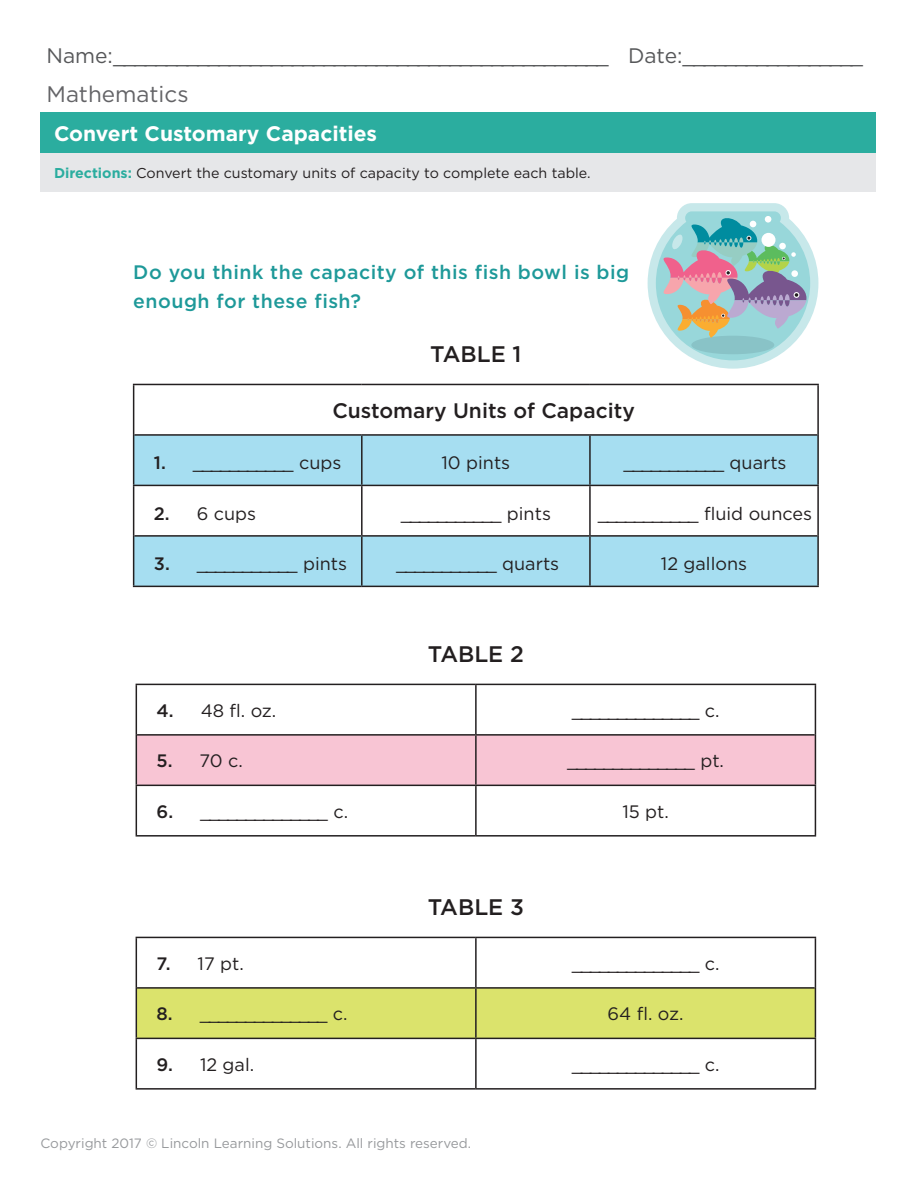
<style>
.page{position:relative;width:918px;height:1188px;background:#fff}
.page>*{position:absolute;margin:0;border:0;box-sizing:border-box;transform-origin:0 0}
.t1{font:500 22.5px "Gotham";color:#231f20}
.t2{font:22.5px "Gotham";color:#636366}
.t3{font:21px "Gotham";color:#57585a}
.t4{font:700 21px "Gotham";color:#fff}
.t5{font:500 21px "Gotham";color:#231f20}
.t6{font:500 19.5px "Gotham";letter-spacing:.025em;color:#1e9999}
.t7{font:18px "Gotham";color:#231f20}
.t8{font:14.25px "Gotham";color:#231f20}
.t9{font:13.5px "Gotham";color:#97999c}
.s1{font-weight:700;color:#2bad9f}
.s2{font-weight:500}
</style>
<div class="page">
<div style="left:40px;top:112px;width:836px;height:41px;background:#2bad9f"></div>
<div style="left:40px;top:153px;width:836px;height:38px;background:#e6e7e9"></div>
<svg style="left:137px;top:685px;width:678px;height:150px"></svg>
<hr style="left:136px;top:684px;width:340px;height:1px;background:#231f20">
<hr style="left:136px;top:685px;width:1px;height:50px;background:#231f20">
<hr style="left:476px;top:684px;width:340px;height:1px;background:#231f20">
<hr style="left:475px;top:685px;width:2px;height:49px;background:#231f20">
<hr style="left:815px;top:685px;width:1px;height:50px;background:#231f20">
<hr style="left:136px;top:786px;width:1px;height:49px;background:#231f20">
<hr style="left:475px;top:786px;width:2px;height:49px;background:#231f20">
<hr style="left:815px;top:786px;width:1px;height:49px;background:#231f20">
<hr style="left:136px;top:835px;width:340px;height:2px;background:#231f20">
<hr style="left:476px;top:835px;width:340px;height:2px;background:#231f20">
<hr style="left:136px;top:735px;width:1px;height:50px;background:#231f20">
<hr style="left:137px;top:734px;width:339px;height:2px;background:#231f20">
<hr style="left:476px;top:734px;width:339px;height:2px;background:#231f20">
<hr style="left:475px;top:736px;width:2px;height:49px;background:#231f20">
<hr style="left:815px;top:735px;width:1px;height:50px;background:#231f20">
<hr style="left:136px;top:785px;width:340px;height:1px;background:#231f20">
<hr style="left:476px;top:785px;width:340px;height:1px;background:#231f20">
<svg style="left:136px;top:936px;width:679px;height:51px"></svg>
<svg style="left:137px;top:989px;width:678px;height:99px"></svg>
<hr style="left:136px;top:937px;width:340px;height:1px;background:#231f20">
<hr style="left:136px;top:938px;width:1px;height:50px;background:#231f20">
<hr style="left:476px;top:937px;width:340px;height:1px;background:#231f20">
<hr style="left:475px;top:938px;width:2px;height:49px;background:#231f20">
<hr style="left:815px;top:938px;width:1px;height:50px;background:#231f20">
<hr style="left:136px;top:1039px;width:1px;height:49px;background:#231f20">
<hr style="left:475px;top:1039px;width:2px;height:49px;background:#231f20">
<hr style="left:815px;top:1039px;width:1px;height:49px;background:#231f20">
<hr style="left:136px;top:1088px;width:340px;height:2px;background:#231f20">
<hr style="left:476px;top:1088px;width:340px;height:2px;background:#231f20">
<hr style="left:136px;top:988px;width:1px;height:50px;background:#231f20">
<hr style="left:137px;top:987px;width:339px;height:2px;background:#231f20">
<hr style="left:476px;top:987px;width:339px;height:2px;background:#231f20">
<hr style="left:475px;top:989px;width:2px;height:49px;background:#231f20">
<hr style="left:815px;top:988px;width:1px;height:50px;background:#231f20">
<hr style="left:136px;top:1038px;width:340px;height:1px;background:#231f20">
<hr style="left:476px;top:1038px;width:340px;height:1px;background:#231f20">
<svg style="left:134px;top:383px;width:684px;height:51px"></svg>
<div style="left:134px;top:436px;width:683px;height:150px;background:#a6def1"></div>
<svg style="left:134px;top:486px;width:683px;height:49px"></svg>
<hr style="left:133px;top:384px;width:229px;height:1px;background:#231f20">
<hr style="left:133px;top:385px;width:1px;height:50px;background:#231f20">
<hr style="left:362px;top:384px;width:228px;height:1px;background:#231f20">
<hr style="left:590px;top:384px;width:229px;height:1px;background:#231f20">
<hr style="left:817px;top:385px;width:2px;height:50px;background:#231f20">
<hr style="left:133px;top:486px;width:1px;height:50px;background:#231f20">
<hr style="left:361px;top:486px;width:2px;height:49px;background:#231f20">
<hr style="left:589px;top:486px;width:2px;height:49px;background:#231f20">
<hr style="left:817px;top:486px;width:2px;height:50px;background:#231f20">
<hr style="left:133px;top:435px;width:1px;height:50px;background:#231f20">
<hr style="left:134px;top:434px;width:228px;height:2px;background:#231f20">
<hr style="left:362px;top:434px;width:228px;height:2px;background:#231f20">
<hr style="left:590px;top:434px;width:227px;height:2px;background:#231f20">
<hr style="left:361px;top:436px;width:2px;height:49px;background:#231f20">
<hr style="left:589px;top:436px;width:2px;height:49px;background:#231f20">
<hr style="left:817px;top:435px;width:2px;height:50px;background:#231f20">
<hr style="left:133px;top:485px;width:229px;height:1px;background:#231f20">
<hr style="left:362px;top:485px;width:228px;height:1px;background:#231f20">
<hr style="left:590px;top:485px;width:229px;height:1px;background:#231f20">
<hr style="left:133px;top:536px;width:1px;height:50px;background:#231f20">
<hr style="left:134px;top:535px;width:228px;height:2px;background:#231f20">
<hr style="left:362px;top:535px;width:228px;height:2px;background:#231f20">
<hr style="left:590px;top:535px;width:227px;height:2px;background:#231f20">
<hr style="left:361px;top:537px;width:2px;height:49px;background:#231f20">
<hr style="left:589px;top:537px;width:2px;height:49px;background:#231f20">
<hr style="left:817px;top:536px;width:2px;height:50px;background:#231f20">
<hr style="left:133px;top:586px;width:229px;height:1px;background:#231f20">
<hr style="left:362px;top:586px;width:228px;height:1px;background:#231f20">
<hr style="left:590px;top:586px;width:229px;height:1px;background:#231f20">
<svg style="left:648px;top:203px;width:170px;height:166px"></svg>
<div style="left:765px;top:216px;width:6px;height:7px;background:#fff;border-radius:50%"></div>
<p class="t3" style="left:46px;top:42px;width:564px">Name:_______________________________________________</p>
<p class="t3" style="left:628px;top:42px;width:237px">Date:_________________</p>
<p class="t2" style="left:46px;top:80px;width:144px">Mathematics</p>
<p class="t4" style="left:54px;top:120px;width:325px">Convert Customary Capacities</p>
<p class="t8" style="left:54px;top:164px;width:538px"><span class="s1">Directions:</span> Convert the customary units of capacity to complete each table.</p>
<p class="t6" style="left:133px;top:260px;width:498px">Do you think the capacity of this fish bowl is big</p>
<p class="t6" style="left:133px;top:288px;width:229px">enough for these fish?</p>
<p class="t1" style="left:430px;top:340px;width:93px">TABLE 1</p>
<p class="t5" style="left:332px;top:397px;width:304px">Customary Units of Capacity</p>
<p class="t7" style="left:154px;top:451px;width:189px"><span class="s2">1.</span> ___________ cups</p>
<p class="t7" style="left:442px;top:451px;width:70px">10 pints</p>
<p class="t7" style="left:623px;top:451px;width:165px">___________ quarts</p>
<p class="t7" style="left:154px;top:502px;width:104px"><span class="s2">2.</span> 6 cups</p>
<p class="t7" style="left:401px;top:502px;width:152px">___________ pints</p>
<p class="t7" style="left:598px;top:502px;width:216px">___________ fluid ounces</p>
<p class="t7" style="left:154px;top:552px;width:195px"><span class="s2">3.</span> ___________ pints</p>
<p class="t7" style="left:396px;top:552px;width:165px">___________ quarts</p>
<p class="t7" style="left:661px;top:552px;width:88px">12 gallons</p>
<p class="t1" style="left:428px;top:640px;width:98px">TABLE 2</p>
<p class="t7" style="left:157px;top:699px;width:121px"><span class="s2">4.</span> 48 fl. oz.</p>
<p class="t7" style="left:572px;top:699px;width:149px">______________ c.</p>
<p class="t7" style="left:157px;top:749px;width:88px"><span class="s2">5.</span> 70 c.</p>
<p class="t7" style="left:567px;top:749px;width:158px">______________ pt.</p>
<p class="t7" style="left:157px;top:800px;width:193px"><span class="s2">6.</span> ______________ c.</p>
<p class="t7" style="left:622px;top:800px;width:48px">15 pt.</p>
<p class="t1" style="left:428px;top:893px;width:98px">TABLE 3</p>
<p class="t7" style="left:157px;top:952px;width:89px"><span class="s2">7.</span> 17 pt.</p>
<p class="t7" style="left:572px;top:952px;width:149px">______________ c.</p>
<p class="t7" style="left:157px;top:1002px;width:193px"><span class="s2">8.</span> ______________ c.</p>
<p class="t7" style="left:608px;top:1002px;width:77px">64 fl. oz.</p>
<p class="t7" style="left:157px;top:1053px;width:99px"><span class="s2">9.</span> 12 gal.</p>
<p class="t7" style="left:572px;top:1053px;width:149px">______________ c.</p>
<p class="t9" style="left:40px;top:1135px;width:432px">Copyright 2017 © Lincoln Learning Solutions. All rights reserved.</p>
</div>
